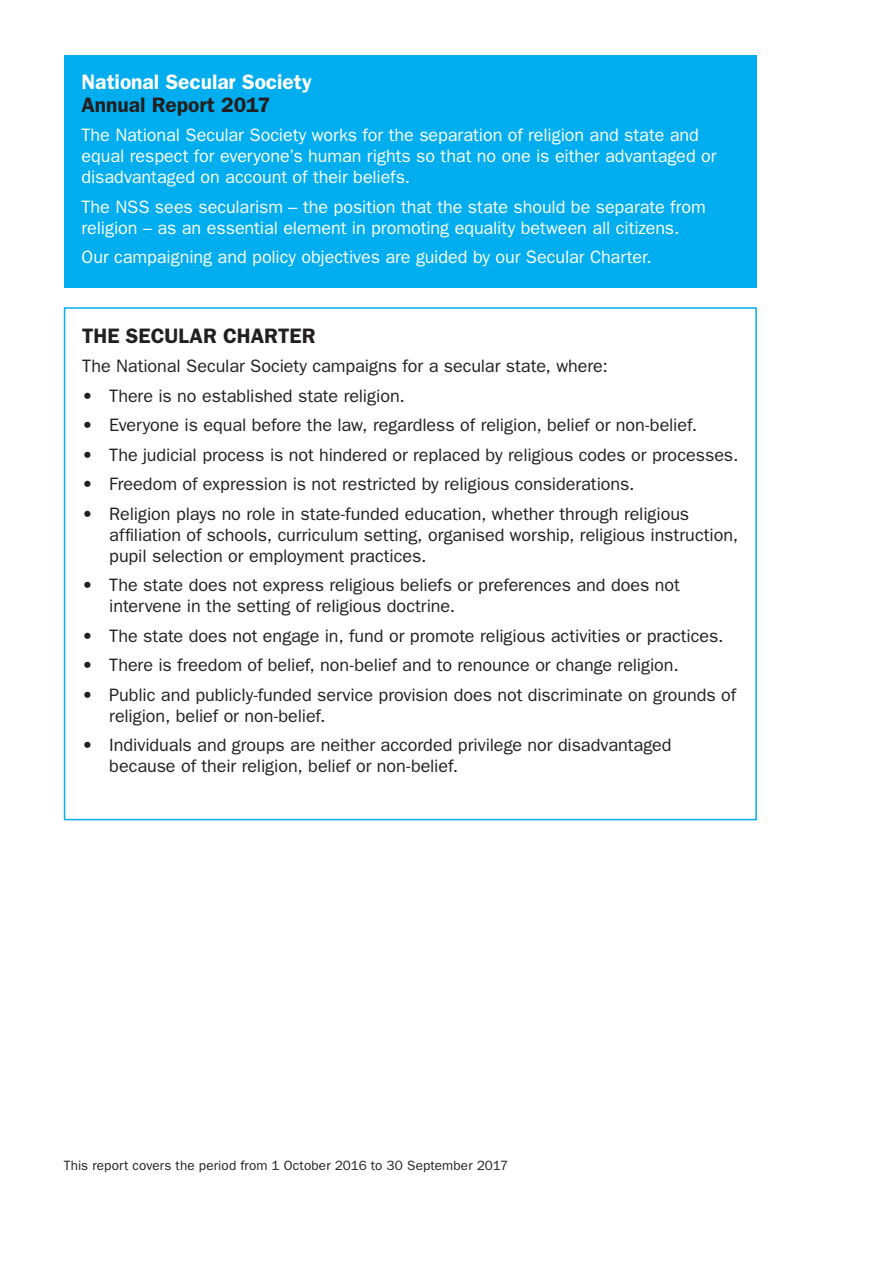
<style>
.page{position:relative;width:893px;height:1263px;background:#fff}
.page>*{position:absolute;margin:0;border:0;box-sizing:border-box;transform-origin:0 0}
.t1{font:600 21px/22.5px "Franklin Gothic";letter-spacing:-.005em;color:#fff}
.t2{font:600 21px "Franklin Gothic";color:#231f20}
.t3{font:18px/21px "Franklin Gothic";letter-spacing:-.005em;color:#231f20}
.t4{font:18px/21px "Franklin Gothic";letter-spacing:-.005em;color:#fff}
.t5{font:13.5px "Franklin Gothic";letter-spacing:.01em;color:#231f20}
.s1{color:#231f20}
</style>
<div class="page">
<div style="left:65px;top:55px;width:692px;height:233px;background:#00aeef"></div>
<div style="left:64px;top:307px;width:693px;height:513px;border:2px solid #00aeef"></div>
<p class="t1" style="left:82px;top:70px;width:232px">National Secular Society<br><span class="s1">Annual Report 2017</span></p>
<p class="t4" style="left:82px;top:124px;width:636px">The National Secular Society works for the separation of religion and state and equal respect for everyone’s human rights so that no one is either advantaged or disadvantaged on account of their beliefs.</p>
<p class="t4" style="left:82px;top:196px;width:626px">The NSS sees secularism – the position that the state should be separate from religion – as an essential element in promoting equality between all citizens.</p>
<p class="t4" style="left:82px;top:246px;width:572px">Our campaigning and policy objectives are guided by our Secular Charter.</p>
<p class="t2" style="left:82px;top:323px;width:235px">THE SECULAR CHARTER</p>
<p class="t3" style="left:82px;top:355px;width:527px">The National Secular Society campaigns for a secular state, where:</p>
<p class="t3" style="left:82px;top:385px;width:324px">• There is no established state religion.</p>
<p class="t3" style="left:82px;top:414px;width:616px">• Everyone is equal before the law, regardless of religion, belief or non-belief.</p>
<p class="t3" style="left:82px;top:444px;width:658px">• The judicial process is not hindered or replaced by religious codes or processes.</p>
<p class="t3" style="left:82px;top:473px;width:554px">• Freedom of expression is not restricted by religious considerations.</p>
<p class="t3" style="left:109px;top:503px;width:630px;text-indent:-27px">• Religion plays no role in state-funded education, whether through religious affiliation of schools, curriculum setting, organised worship, religious instruction, pupil selection or employment practices.</p>
<p class="t3" style="left:109px;top:574px;width:572px;text-indent:-27px">• The state does not express religious beliefs or preferences and does not intervene in the setting of religious doctrine.</p>
<p class="t3" style="left:82px;top:625px;width:643px">• The state does not engage in, fund or promote religious activities or practices.</p>
<p class="t3" style="left:82px;top:654px;width:598px">• There is freedom of belief, non-belief and to renounce or change religion.</p>
<p class="t3" style="left:109px;top:684px;width:628px;text-indent:-27px">• Public and publicly-funded service provision does not discriminate on grounds of religion, belief or non-belief.</p>
<p class="t3" style="left:109px;top:734px;width:564px;text-indent:-27px">• Individuals and groups are neither accorded privilege nor disadvantaged because of their religion, belief or non-belief.</p>
<p class="t5" style="left:64px;top:1157px;width:446px">This report covers the period from 1 October 2016 to 30 September 2017</p>
</div>
